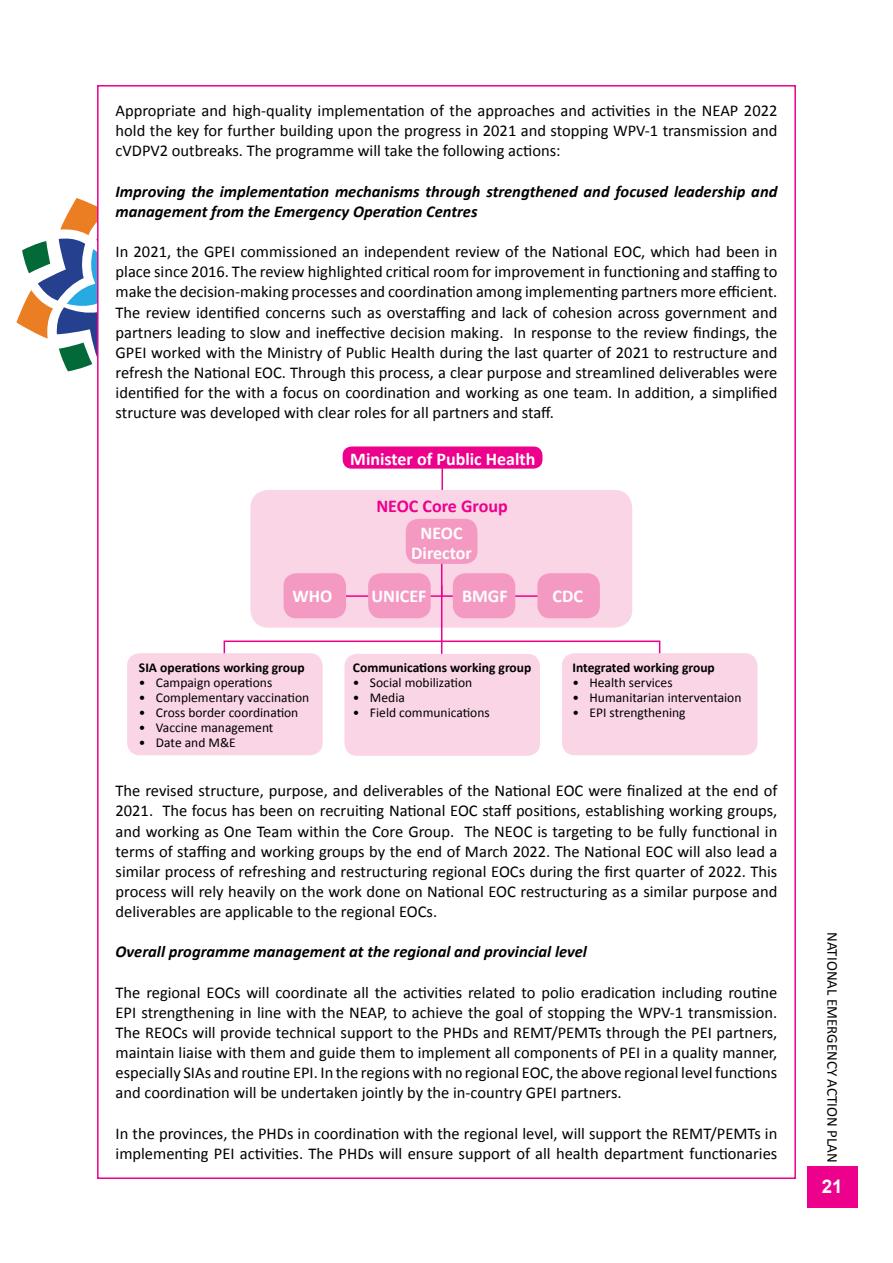
<style>
.page{position:relative;width:893px;height:1263px;background:#fff}
.page>*{position:absolute;margin:0;border:0;box-sizing:border-box;transform-origin:0 0}
.t1{font:700 18.75px "Arial";color:#fff}
.t2{font:700 18px/20.1px "Calibri";color:#fff;text-align:center}
.t3{font:700 18px "Calibri";color:#ec008c}
.t4{font:16.5px/20.1px "Calibri";color:#000;text-align:justify}
.t5{font:italic 700 16.5px/20.1px "Calibri";color:#000}
.t6{font:15px "Calibri";color:#000}
.t7{font:13.5px "Calibri";color:#000}
.t8{font:700 13.5px "Calibri";color:#000}
</style>
<div class="page">
<svg style="left:16px;top:198px;width:81px;height:173px"></svg>
<div style="left:807px;top:1166px;width:51px;height:42px;background:#ec008c"></div>
<hr style="left:441px;top:456px;width:2px;height:127px;background:#ec008c">
<div style="left:250px;top:490px;width:382px;height:138px;background:#fad5e6;border-radius:18px"></div>
<svg style="left:223px;top:640px;width:438px;height:23px"></svg>
<hr style="left:441px;top:585px;width:1px;height:106px;background:#ec008c">
<div style="left:127px;top:653px;width:196px;height:102px;background:#fad5e6;border-radius:13px"></div>
<div style="left:562px;top:653px;width:195px;height:102px;background:#fad5e6;border-radius:13px"></div>
<hr style="left:311px;top:595px;width:273px;height:2px;background:#ec008c">
<hr style="left:441px;top:540px;width:1px;height:57px;background:#ec008c">
<div style="left:343px;top:446px;width:199px;height:23px;background:#ec008c;border-radius:9px"></div>
<div style="left:406px;top:519px;width:71px;height:45px;background:#f49ac2;border-radius:13px"></div>
<div style="left:284px;top:573px;width:62px;height:45px;background:#f49ac2;border-radius:13px"></div>
<div style="left:368px;top:573px;width:63px;height:45px;background:#f49ac2;border-radius:13px"></div>
<div style="left:453px;top:573px;width:62px;height:45px;background:#f49ac2;border-radius:13px"></div>
<div style="left:537px;top:573px;width:63px;height:45px;background:#f49ac2;border-radius:13px"></div>
<div style="left:344px;top:654px;width:196px;height:102px;background:#fad5e6;border-radius:13px"></div>
<p class="t4" style="left:116px;top:100px;width:663px">Appropriate and high-quality implementation of the approaches and activities in the NEAP 2022 hold the key for further building upon the progress in 2021 and stopping WPV-1 transmission and cVDPV2 outbreaks. The programme will take the following actions:</p>
<p class="t5" style="left:116px;top:180px;width:663px">Improving the implementation mechanisms through strengthened and focused leadership and management from the Emergency Operation Centres</p>
<p class="t4" style="left:116px;top:242px;width:663px">In 2021, the GPEI commissioned an independent review of the National EOC, which had been in place since 2016. The review highlighted critical room for improvement in functioning and staffing to make the decision-making processes and coordination among implementing partners more efficient.<br>The review identified concerns such as overstaffing and lack of cohesion across government and partners leading to slow and ineffective decision making. In response to the review findings, the GPEI worked with the Ministry of Public Health during the last quarter of 2021 to restructure and refresh the National EOC. Through this process, a clear purpose and streamlined deliverables were identified for the with a focus on coordination and working as one team. In addition, a simplified structure was developed with clear roles for all partners and staff.</p>
<p class="t2" style="left:350px;top:448px;width:187px">Minister of Public Health</p>
<p class="t3" style="left:376px;top:493px;width:133px">NEOC Core Group</p>
<p class="t2" style="left:411px;top:522px;width:62px">NEOC<br>Director</p>
<p class="t2" style="left:292px;top:585px;width:41px">WHO</p>
<p class="t2" style="left:371px;top:585px;width:56px">UNICEF</p>
<p class="t2" style="left:462px;top:585px;width:47px">BMGF</p>
<p class="t2" style="left:553px;top:585px;width:32px">CDC</p>
<p class="t8" style="left:139px;top:658px;width:167px">SIA operations working group</p>
<p class="t7" style="left:139px;top:674px;width:135px">• Campaign operations</p>
<p class="t7" style="left:139px;top:689px;width:172px">• Complementary vaccination</p>
<p class="t7" style="left:139px;top:704px;width:161px">• Cross border coordination</p>
<p class="t7" style="left:139px;top:719px;width:136px">• Vaccine management</p>
<p class="t7" style="left:139px;top:734px;width:98px">• Date and M&amp;E</p>
<p class="t8" style="left:353px;top:658px;width:180px">Communications working group</p>
<p class="t7" style="left:353px;top:674px;width:121px">• Social mobilization</p>
<p class="t7" style="left:353px;top:689px;width:53px">• Media</p>
<p class="t7" style="left:353px;top:704px;width:138px">• Field communications</p>
<p class="t8" style="left:572px;top:658px;width:144px">Integrated working group</p>
<p class="t7" style="left:572px;top:674px;width:102px">• Health services</p>
<p class="t7" style="left:572px;top:689px;width:170px">• Humanitarian interventaion</p>
<p class="t7" style="left:572px;top:704px;width:115px">• EPI strengthening</p>
<p class="t4" style="left:116px;top:781px;width:663px">The revised structure, purpose, and deliverables of the National EOC were finalized at the end of 2021. The focus has been on recruiting National EOC staff positions, establishing working groups, and working as One Team within the Core Group. The NEOC is targeting to be fully functional in terms of staffing and working groups by the end of March 2022. The National EOC will also lead a similar process of refreshing and restructuring regional EOCs during the first quarter of 2022. This process will rely heavily on the work done on National EOC restructuring as a similar purpose and deliverables are applicable to the regional EOCs.</p>
<p class="t5" style="left:116px;top:941px;width:473px">Overall programme management at the regional and provincial level</p>
<p class="t4" style="left:116px;top:982px;width:663px">The regional EOCs will coordinate all the activities related to polio eradication including routine EPI strengthening in line with the NEAP, to achieve the goal of stopping the WPV-1 transmission.<br>The REOCs will provide technical support to the PHDs and REMT/PEMTs through the PEI partners, maintain liaise with them and guide them to implement all components of PEI in a quality manner, especially SIAs and routine EPI. In the regions with no regional EOC, the above regional level functions and coordination will be undertaken jointly by the in-country GPEI partners.</p>
<p class="t4" style="left:116px;top:1123px;width:663px">In the provinces, the PHDs in coordination with the regional level, will support the REMT/PEMTs in implementing PEI activities. The PHDs will ensure support of all health department functionaries</p>
<p class="t6" style="left:842px;top:932px;width:232px;rotate:90deg">NATIONAL EMERGENCY ACTION PLAN</p>
<p class="t1" style="left:822px;top:1174px;width:22px">21</p>
</div>
